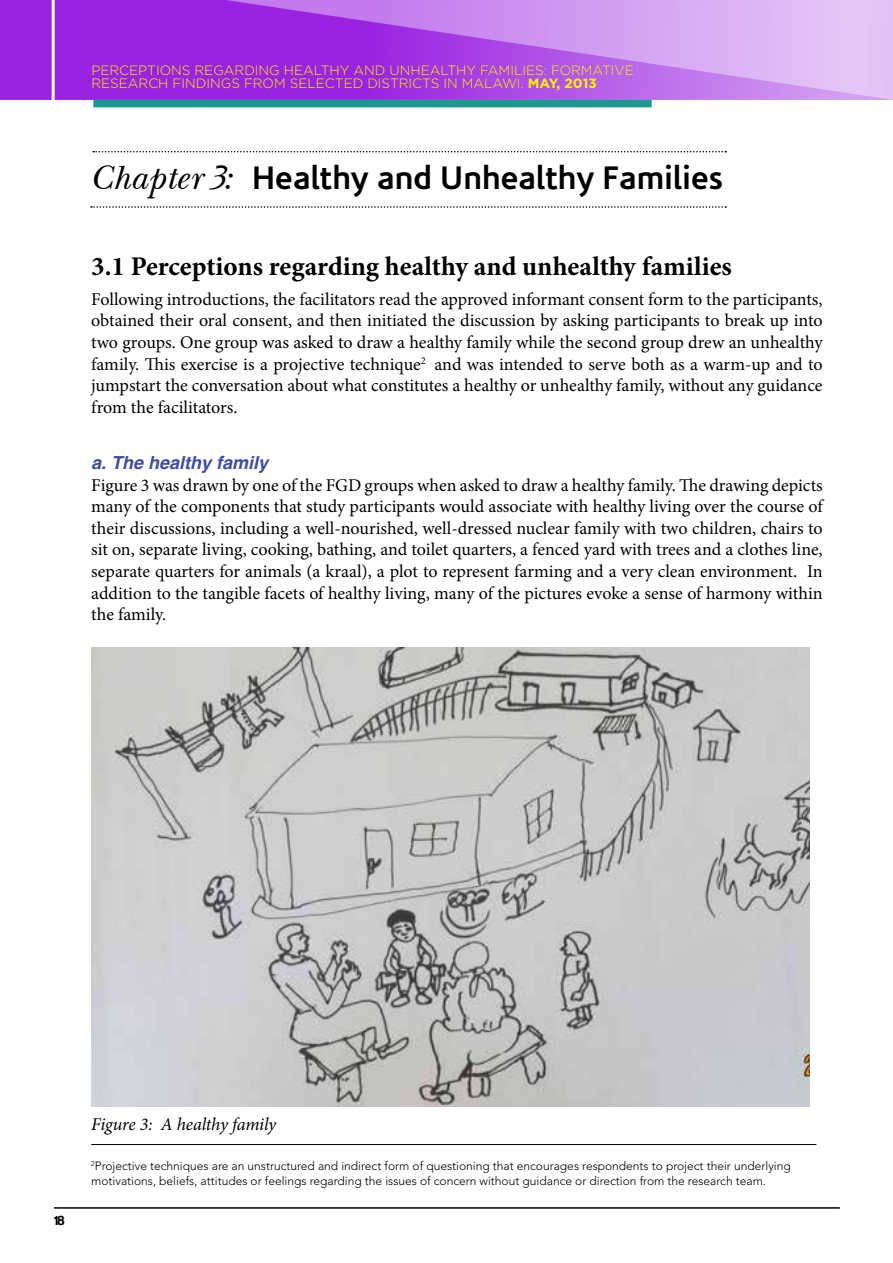
<style>
.page{position:relative;width:893px;height:1263px;background:#fff}
.page>*{position:absolute;margin:0;border:0;box-sizing:border-box;transform-origin:0 0}
.t1{font:700 33px "Corisande";color:#000}
.t2{font:700 27px "Minion Pro";color:#000}
.t3{font:18px/21.6px "Minion Pro";letter-spacing:-.005em;color:#000;text-align:justify}
.t4{font:italic 18px "Minion Pro";letter-spacing:-.01em;color:#000}
.t5{font:italic 700 18px "Helvetica";color:#3e4da1}
.t6{font:300 13.5px/13.5px "Gotham";color:#fff200}
.t7{font:13.5px "Harabara";color:#000}
.t8{font:300 12px/14.4px "Avenir";color:#000}
.s1{font-weight:700}
.s2{font-family:"New Baskerville";font-weight:400;font-style:italic}
</style>
<div class="page">
<div style="left:0;top:0;width:52px;height:100px;background:#9a23e1"></div>
<div style="left:93px;top:100px;width:559px;height:7px;background:#1b998c"></div>
<svg style="left:55px;top:0;width:838px;height:100px;background:#b763e9"></svg>
<hr style="left:54px;top:1207px;width:786px;height:2px;background:#000">
<img style="left:91px;top:648px;width:719px;height:459px">
<svg style="left:93px;top:151px;width:633px;height:1px"></svg>
<svg style="left:91px;top:206px;width:635px;height:2px"></svg>
<hr style="left:91px;top:1144px;width:725px;height:1px;background:#000">
<p class="t6" style="left:91px;top:63px;width:544px">PERCEPTIONS REGARDING HEALTHY AND UNHEALTHY FAMILIES: FORMATIVE<br>RESEARCH FINDINGS FROM SELECTED DISTRICTS IN MALAWI . <span class="s1">May, 2013</span></p>
<h1 class="t1" style="left:90px;top:158px;width:634px"><span class="s2">Chapter 3:</span> Healthy and Unhealthy Families</h1>
<h2 class="t2" style="left:91px;top:247px;width:642px">3.1 Perceptions regarding healthy and unhealthy families</h2>
<p class="t3" style="left:91px;top:288px;width:733px">Following introductions, the facilitators read the approved informant consent form to the participants, obtained their oral consent, and then initiated the discussion by asking participants to break up into two groups. One group was asked to draw a healthy family while the second group drew an unhealthy family. This exercise is a projective technique<sup>2</sup> and was intended to serve both as a warm-up and to jumpstart the conversation about what constitutes a healthy or unhealthy family, without any guidance from the facilitators.</p>
<p class="t5" style="left:91px;top:448px;width:179px">a. The healthy family</p>
<p class="t3" style="left:91px;top:474px;width:733px">Figure 3 was drawn by one of the FGD groups when asked to draw a healthy family. The drawing depicts many of the components that study participants would associate with healthy living over the course of their discussions, including a well-nourished, well-dressed nuclear family with two children, chairs to sit on, separate living, cooking, bathing, and toilet quarters, a fenced yard with trees and a clothes line, separate quarters for animals (a kraal), a plot to represent farming and a very clean environment. In addition to the tangible facets of healthy living, many of the pictures evoke a sense of harmony within the family.</p>
<p class="t7" style="left:54px;top:1213px;width:12px">18</p>
<p class="t4" style="left:91px;top:1112px;width:186px">Figure 3: A healthy family</p>
<p class="t8" style="left:91px;top:1159px;width:701px"><sup>2</sup>Projective techniques are an unstructured and indirect form of questioning that encourages respondents to project their underlying motivations, beliefs, attitudes or feelings regarding the issues of concern without guidance or direction from the research team.</p>
</div>
